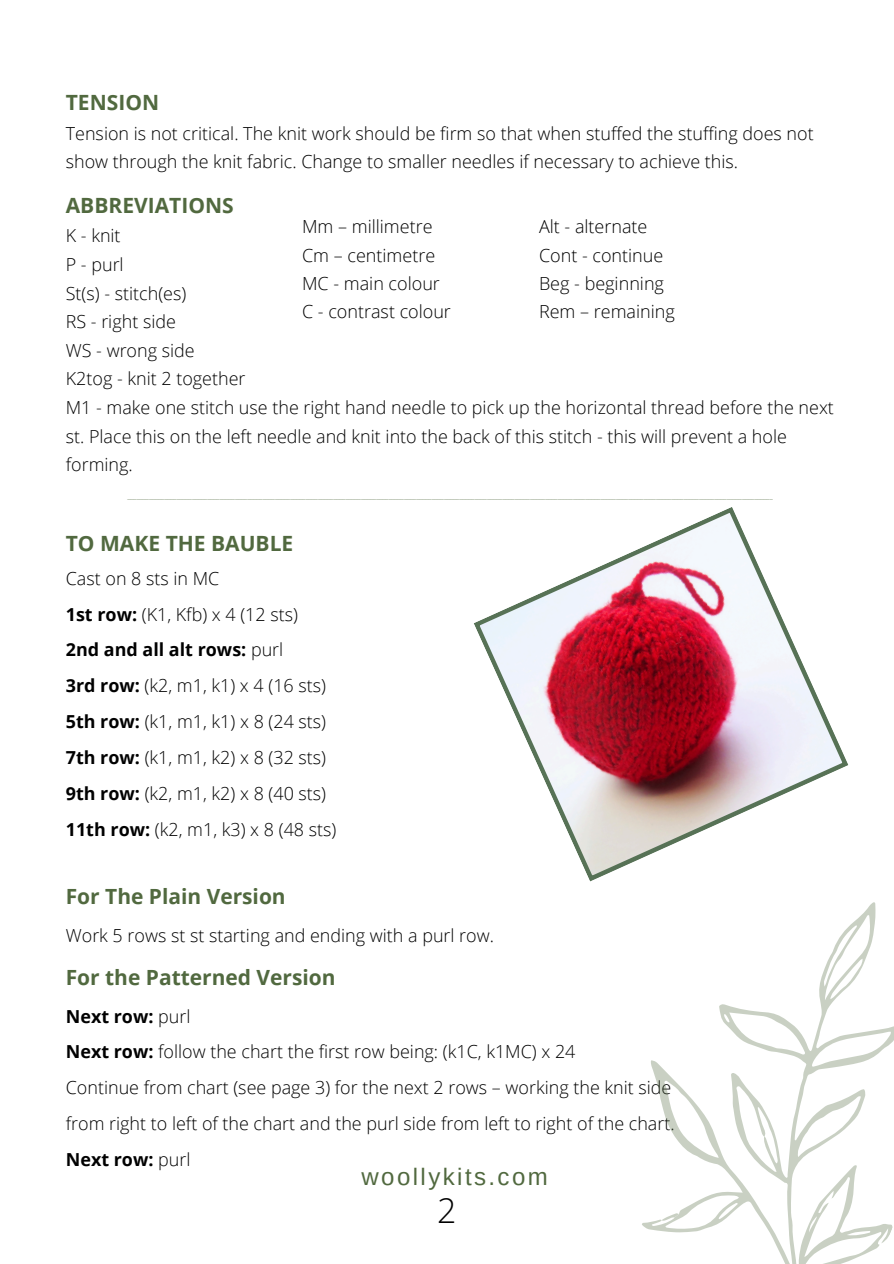
<style>
.page{position:relative;width:894px;height:1264px;background:#fff}
.page>*{position:absolute;margin:0;border:0;box-sizing:border-box;transform-origin:0 0}
.t1{font:300 33.9px "Open Sans";color:#000}
.t2{font:24px "Arimo";letter-spacing:.1em;color:#51693f}
.t3{font:700 21px "Open Sans";color:#51693f}
.t4{font:300 18px/35.8px "Open Sans";color:#000}
.t5{font:300 7.5px "Open Sans";color:#51693f}
.s1{font-weight:700}
</style>
<div class="page">
<svg style="left:590px;top:881px;width:303px;height:382px"></svg>
<svg style="left:661px;top:1208px;width:17px;height:17px"></svg>
<svg style="left:474px;top:507px;width:374px;height:374px"></svg>
<p class="t3" style="left:66px;top:88px;width:95px">TENSION</p>
<p class="t4" style="left:66px;top:118px;width:749px;line-height:28.7px">Tension is not critical. The knit work should be firm so that when stuffed the stuffing does not show through the knit fabric. Change to smaller needles if necessary to achieve this.</p>
<p class="t3" style="left:66px;top:190px;width:169px">ABBREVIATIONS</p>
<p class="t4" style="left:66px;top:221px;width:769px;line-height:28.7px">K - knit<br>P - purl<br>St(s) - stitch(es)<br>RS - right side<br>WS - wrong side<br>K2tog - knit 2 together<br>M1 - make one stitch use the right hand needle to pick up the horizontal thread before the next st. Place this on the left needle and knit into the back of this stitch - this will prevent a hole forming.</p>
<p class="t5" style="left:127px;top:491px;width:646px">__________________________________________________________________________________________________________________________________________________________________________________________________________________</p>
<p class="t3" style="left:66px;top:529px;width:229px">TO MAKE THE BAUBLE</p>
<p class="t4" style="left:66px;top:560px;width:272px">Cast on 8 sts in MC<br><span class="s1">1st row:</span> (K1, Kfb) x 4 (12 sts)<br><span class="s1">2nd and all alt rows:</span> purl<br><span class="s1">3rd row:</span> (k2, m1, k1) x 4 (16 sts)<br><span class="s1">5th row:</span> (k1, m1, k1) x 8 (24 sts)<br><span class="s1">7th row:</span> (k1, m1, k2) x 8 (32 sts)<br><span class="s1">9th row:</span> (k2, m1, k2) x 8 (40 sts)<br><span class="s1">11th row:</span> (k2, m1, k3) x 8 (48 sts)</p>
<p class="t4" style="left:302px;top:212px;width:150px;line-height:28px">Mm – millimetre<br>Cm – centimetre<br>MC - main colour<br>C - contrast colour</p>
<h1 class="t4" style="left:539px;top:212px;width:137px;line-height:28px">Alt - alternate<br>Cont - continue<br>Beg - beginning<br>Rem – remaining</h1>
<p class="t3" style="left:66px;top:881px;width:221px">For The Plain Version</p>
<p class="t4" style="left:66px;top:917px;width:429px">Work 5 rows st st starting and ending with a purl row.</p>
<p class="t3" style="left:66px;top:962px;width:271px">For the Patterned Version</p>
<p class="t4" style="left:66px;top:997px;width:610px"><span class="s1">Next row:</span> purl<br><span class="s1">Next row:</span> follow the chart the first row being: (k1C, k1MC) x 24<br>Continue from chart (see page 3) for the next 2 rows – working the knit side from right to left of the chart and the purl side from left to right of the chart.<br><span class="s1">Next row:</span> purl</p>
<h2 class="t1" style="left:437px;top:1186px;width:21px">2</h2>
<p class="t2" style="left:361px;top:1162px;width:188px">woollykits.com</p>
</div>
